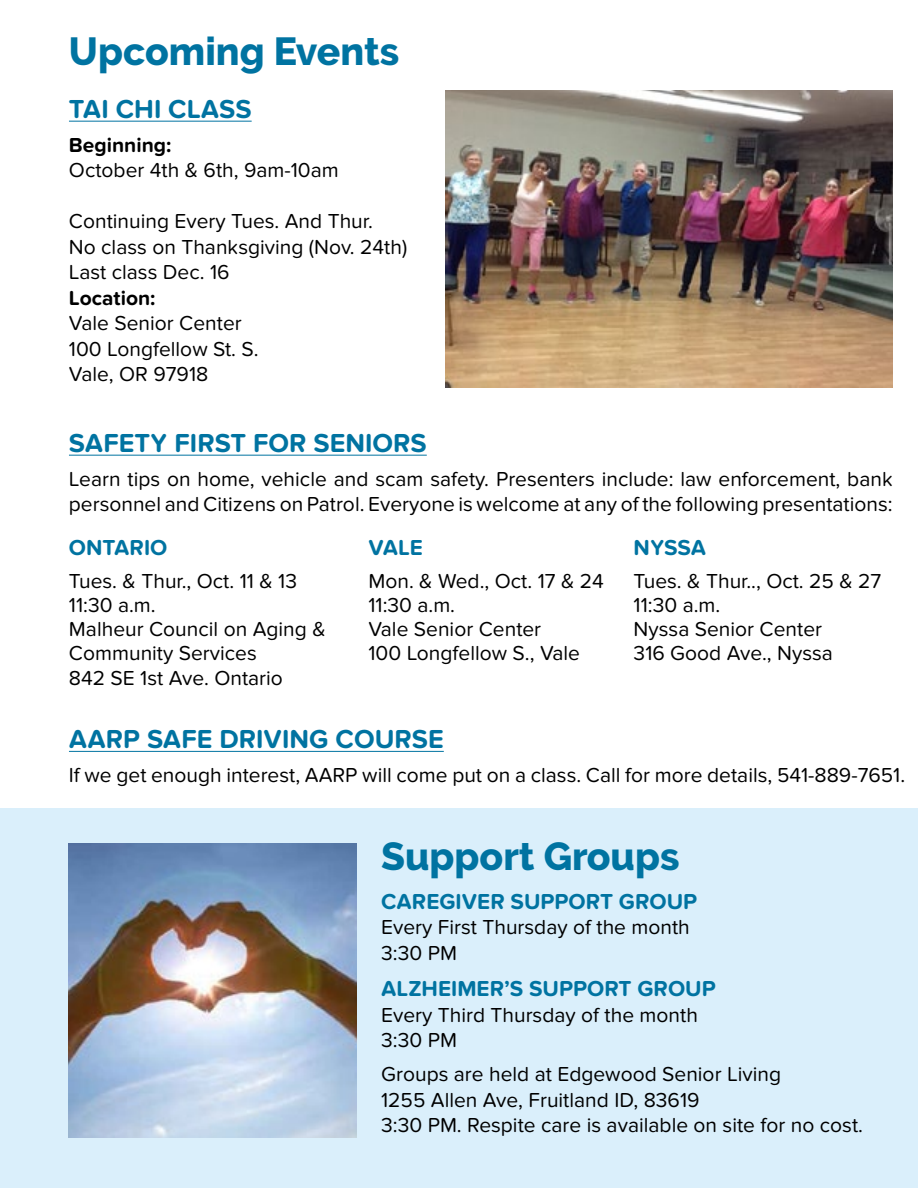
<style>
.page{position:relative;width:918px;height:1188px;background:#fff}
.page>*{position:absolute;margin:0;border:0;box-sizing:border-box;transform-origin:0 0}
.t1{font:800 39px "Raleway";color:#0073a1}
.t2{font:700 27px "Proxima Nova Soft";color:#0073a1}
.t3{font:700 22.5px "Proxima Nova Soft";color:#0073a1}
.t4{font:21px/25.5px "Proxima Nova Soft";color:#000}
.t5{font:700 21px "Proxima Nova Soft";color:#000}
</style>
<div class="page">
<div style="left:0;top:809px;width:918px;height:379px;background:#daeffb"></div>
<img style="left:69px;top:843px;width:288px;height:295px">
<hr style="left:69px;top:121px;width:183px;height:1px;background:#0073a1">
<hr style="left:69px;top:455px;width:358px;height:1px;background:#0073a1">
<img style="left:445px;top:90px;width:448px;height:298px">
<hr style="left:69px;top:751px;width:375px;height:1px;background:#0073a1">
<h1 class="t1" style="left:69px;top:29px;width:332px">Upcoming Events</h1>
<p class="t2" style="left:69px;top:93px;width:184px">TAI CHI CLASS</p>
<p class="t5" style="left:69px;top:132px;width:104px">Beginning:</p>
<p class="t4" style="left:69px;top:158px;width:271px">October 4th &amp; 6th, 9am-10am</p>
<p class="t4" style="left:69px;top:209px;width:340px">Continuing Every Tues. And Thur.<br>No class on Thanksgiving (Nov. 24th)<br>Last class Dec. 16</p>
<p class="t5" style="left:69px;top:285px;width:88px">Location:</p>
<p class="t4" style="left:69px;top:311px;width:191px">Vale Senior Center<br>100 Longfellow St. S.<br>Vale, OR 97918</p>
<p class="t2" style="left:69px;top:427px;width:359px">SAFETY FIRST FOR SENIORS</p>
<p class="t4" style="left:69px;top:466px;width:825px">Learn tips on home, vehicle and scam safety. Presenters include: law enforcement, bank personnel and Citizens on Patrol. Everyone is welcome at any of the following presentations:</p>
<p class="t3" style="left:69px;top:535px;width:100px">ONTARIO</p>
<p class="t4" style="left:69px;top:569px;width:258px;line-height:24.5px">Tues. &amp; Thur., Oct. 11 &amp; 13<br>11:30 a.m.<br>Malheur Council on Aging &amp;<br>Community Services<br>842 SE 1st Ave. Ontario</p>
<p class="t3" style="left:368px;top:535px;width:56px">VALE</p>
<p class="t4" style="left:368px;top:569px;width:237px;line-height:24px">Mon. &amp; Wed., Oct. 17 &amp; 24<br>11:30 a.m.<br>Vale Senior Center<br>100 Longfellow S., Vale</p>
<p class="t3" style="left:634px;top:535px;width:74px">NYSSA</p>
<p class="t4" style="left:634px;top:569px;width:249px;line-height:24px">Tues. &amp; Thur.., Oct. 25 &amp; 27<br>11:30 a.m.<br>Nyssa Senior Center<br>316 Good Ave., Nyssa</p>
<p class="t2" style="left:69px;top:723px;width:376px">AARP SAFE DRIVING COURSE</p>
<p class="t4" style="left:69px;top:762px;width:838px">If we get enough interest, AARP will come put on a class. Call for more details, 541-889-7651.</p>
<h1 class="t1" style="left:381px;top:834px;width:300px">Support Groups</h1>
<p class="t3" style="left:381px;top:888px;width:318px">CAREGIVER SUPPORT GROUP</p>
<p class="t4" style="left:381px;top:915px;width:310px">Every First Thursday of the month<br>3:30 PM</p>
<p class="t3" style="left:381px;top:976px;width:336px">ALZHEIMER’S SUPPORT GROUP</p>
<p class="t4" style="left:381px;top:1002px;width:318px">Every Third Thursday of the month<br>3:30 PM</p>
<p class="t4" style="left:381px;top:1062px;width:483px">Groups are held at Edgewood Senior Living<br>1255 Allen Ave, Fruitland ID, 83619<br>3:30 PM. Respite care is available on site for no cost.</p>
</div>
